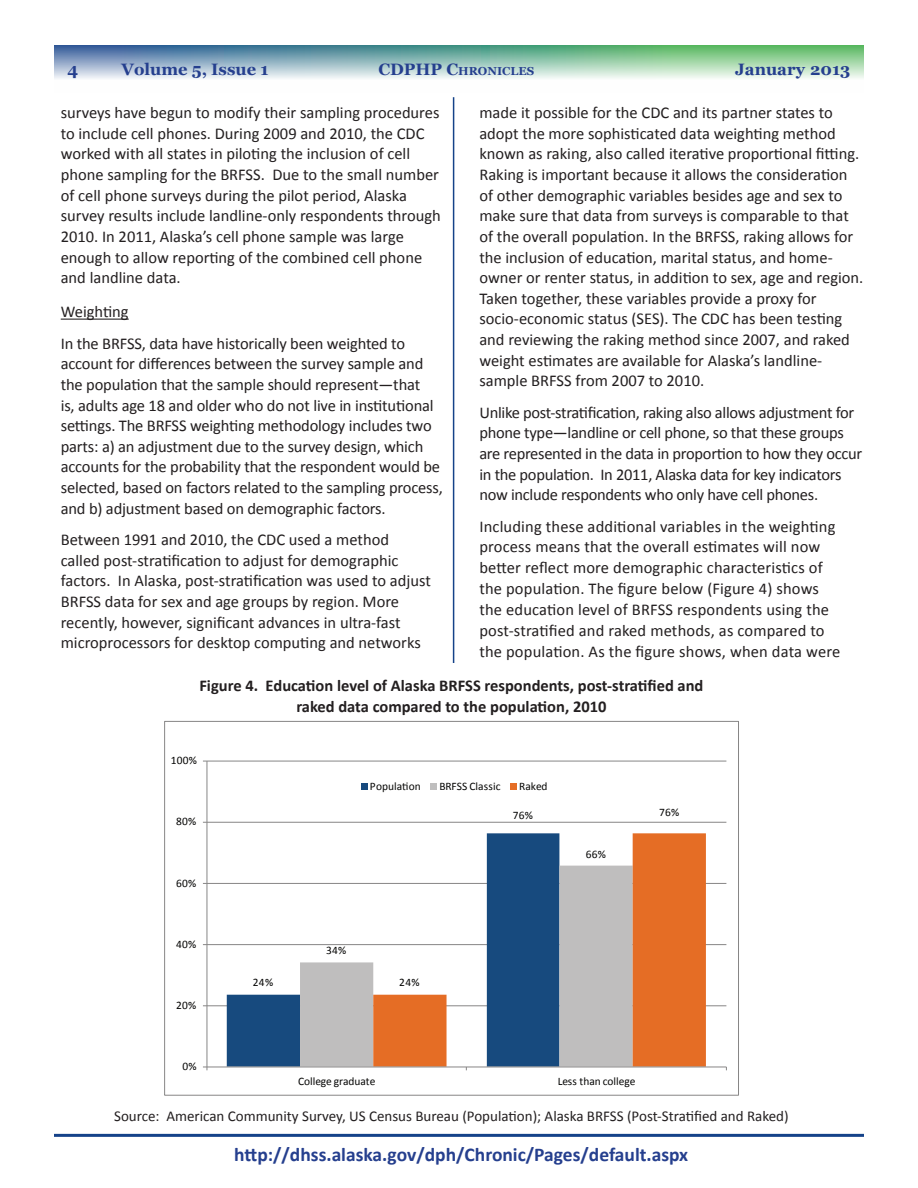
<style>
.page{position:relative;width:918px;height:1188px;background:#fff}
.page>*{position:absolute;margin:0;border:0;box-sizing:border-box;transform-origin:0 0}
.t1{font:700 19.5px "Calibri";color:#253f8e}
.t2{font:16.5px/20.7px "Calibri";color:#231f20}
.t3{font:16.5px/20.7px "Calibri";letter-spacing:-.02em;color:#231f20}
.t4{font:700 16.5px/21px "Calibri";color:#231f20;text-align:center}
.t5{font:700 16.5px "Georgia";color:#253f8e}
.t6{font:15px "Calibri";color:#231f20}
.t7{font:700 11.55px "Georgia";color:#253f8e}
.t8{font:11.4px "Calibri";letter-spacing:.005em;color:#050504}
.s1{font-size:16.5px}
</style>
<div class="page">
<svg style="left:54px;top:46px;width:810px;height:33px"></svg>
<hr style="left:54px;top:1134px;width:810px;height:3px;background:#154289">
<hr style="left:453px;top:97px;width:1px;height:1029px;background:#154289">
<hr style="left:61px;top:319px;width:68px;height:1px;background:#231f20">
<div style="left:50px;top:663px;width:803px;height:469px;background:#fff"></div>
<hr style="left:207px;top:761px;width:519px;height:1px;background:#878686">
<hr style="left:207px;top:822px;width:519px;height:1px;background:#878686">
<hr style="left:207px;top:883px;width:519px;height:1px;background:#878686">
<hr style="left:207px;top:944px;width:519px;height:1px;background:#878686">
<hr style="left:207px;top:1005px;width:519px;height:1px;background:#878686">
<svg style="left:227px;top:944px;width:73px;height:123px;fill:#174a7e"></svg>
<svg style="left:300px;top:944px;width:73px;height:123px;fill:#bfbebe"></svg>
<svg style="left:373px;top:833px;width:333px;height:234px"></svg>
<hr style="left:207px;top:761px;width:1px;height:306px;background:#878686">
<hr style="left:207px;top:1067px;width:519px;height:1px;background:#878686">
<div style="left:361px;top:784px;width:7px;height:6px;background:#174a7e"></div>
<div style="left:430px;top:784px;width:7px;height:6px;background:#bfbebe"></div>
<div style="left:510px;top:784px;width:7px;height:6px;background:#e56d25"></div>
<p class="t5" style="left:68px;top:60px;width:12px">4</p>
<p class="t5" style="left:122px;top:60px;width:148px">Volume 5, Issue 1</p>
<p class="t7" style="left:378px;top:65px;width:157px"><span class="s1">CDPHP</span> <span class="s1">C</span>HRONICLES</p>
<p class="t5" style="left:735px;top:60px;width:117px">January 2013</p>
<p class="t2" style="left:479px;top:102px;width:386px">made it possible for the CDC and its partner states to adopt the more sophisticated data weighting method known as raking, also called iterative proportional fitting.<br>Raking is important because it allows the consideration of other demographic variables besides age and sex to make sure that data from surveys is comparable to that of the overall population. In the BRFSS, raking allows for the inclusion of education, marital status, and home&shy;owner or renter status, in addition to sex, age and region.<br>Taken together, these variables provide a proxy for socio-economic status (SES). The CDC has been testing and reviewing the raking method since 2007, and raked weight estimates are available for Alaska’s landline&shy;sample BRFSS from 2007 to 2010.</p>
<p class="t3" style="left:479px;top:402px;width:384px">Unlike post-stratification, raking also allows adjustment for phone type—landline or cell phone, so that these groups are represented in the data in proportion to how they occur in the population. In 2011, Alaska data for key indicators now include respondents who only have cell phones.</p>
<p class="t2" style="left:479px;top:516px;width:362px">Including these additional variables in the weighting process means that the overall estimates will now better reflect more demographic characteristics of the population. The figure below (Figure 4) shows the education level of BRFSS respondents using the post-stratified and raked methods, as compared to the population. As the figure shows, when data were</p>
<h3 class="t4" style="left:199px;top:675px;width:506px">Figure 4. Education level of Alaska BRFSS respondents, post-stratified and raked data compared to the population, 2010</h3>
<p class="t2" style="left:61px;top:102px;width:382px">surveys have begun to modify their sampling procedures to include cell phones. During 2009 and 2010, the CDC worked with all states in piloting the inclusion of cell phone sampling for the BRFSS. Due to the small number of cell phone surveys during the pilot period, Alaska survey results include landline-only respondents through 2010. In 2011, Alaska’s cell phone sample was large enough to allow reporting of the combined cell phone and landline data.</p>
<h3 class="t2" style="left:61px;top:301px;width:69px">Weighting</h3>
<p class="t2" style="left:61px;top:333px;width:384px">In the BRFSS, data have historically been weighted to account for differences between the survey sample and the population that the sample should represent—that<br>is, adults age 18 and older who do not live in institutional settings. The BRFSS weighting methodology includes two parts: a) an adjustment due to the survey design, which accounts for the probability that the respondent would be selected, based on factors related to the sampling process, and b) adjustment based on demographic factors.</p>
<p class="t2" style="left:61px;top:529px;width:372px">Between 1991 and 2010, the CDC used a method called post-stratification to adjust for demographic factors. In Alaska, post-stratification was used to adjust BRFSS data for sex and age groups by region. More recently, however, significant advances in ultra-fast microprocessors for desktop computing and networks</p>
<p class="t8" style="left:171px;top:753px;width:28px">100%</p>
<p class="t8" style="left:176px;top:814px;width:22px">80%</p>
<p class="t8" style="left:176px;top:876px;width:22px">60%</p>
<p class="t8" style="left:176px;top:937px;width:22px">40%</p>
<p class="t8" style="left:176px;top:998px;width:22px">20%</p>
<p class="t8" style="left:182px;top:1059px;width:16px">0%</p>
<p class="t8" style="left:253px;top:975px;width:22px">24%</p>
<p class="t8" style="left:370px;top:779px;width:52px">Population</p>
<p class="t8" style="left:439px;top:779px;width:63px">BRFSS Classic</p>
<p class="t8" style="left:519px;top:779px;width:30px">Raked</p>
<p class="t8" style="left:513px;top:808px;width:22px">76%</p>
<p class="t8" style="left:326px;top:943px;width:22px">34%</p>
<p class="t8" style="left:399px;top:975px;width:22px">24%</p>
<p class="t8" style="left:586px;top:847px;width:22px">66%</p>
<p class="t8" style="left:659px;top:805px;width:22px">76%</p>
<p class="t8" style="left:298px;top:1074px;width:79px">College graduate</p>
<p class="t8" style="left:558px;top:1074px;width:79px">Less than college</p>
<p class="t6" style="left:114px;top:1106px;width:676px">Source: American Community Survey, US Census Bureau (Population); Alaska BRFSS (Post-Stratified and Raked)</p>
<p class="t1" style="left:234px;top:1142px;width:455px">http://dhss.alaska.gov/dph/Chronic/Pages/default.aspx</p>
</div>
